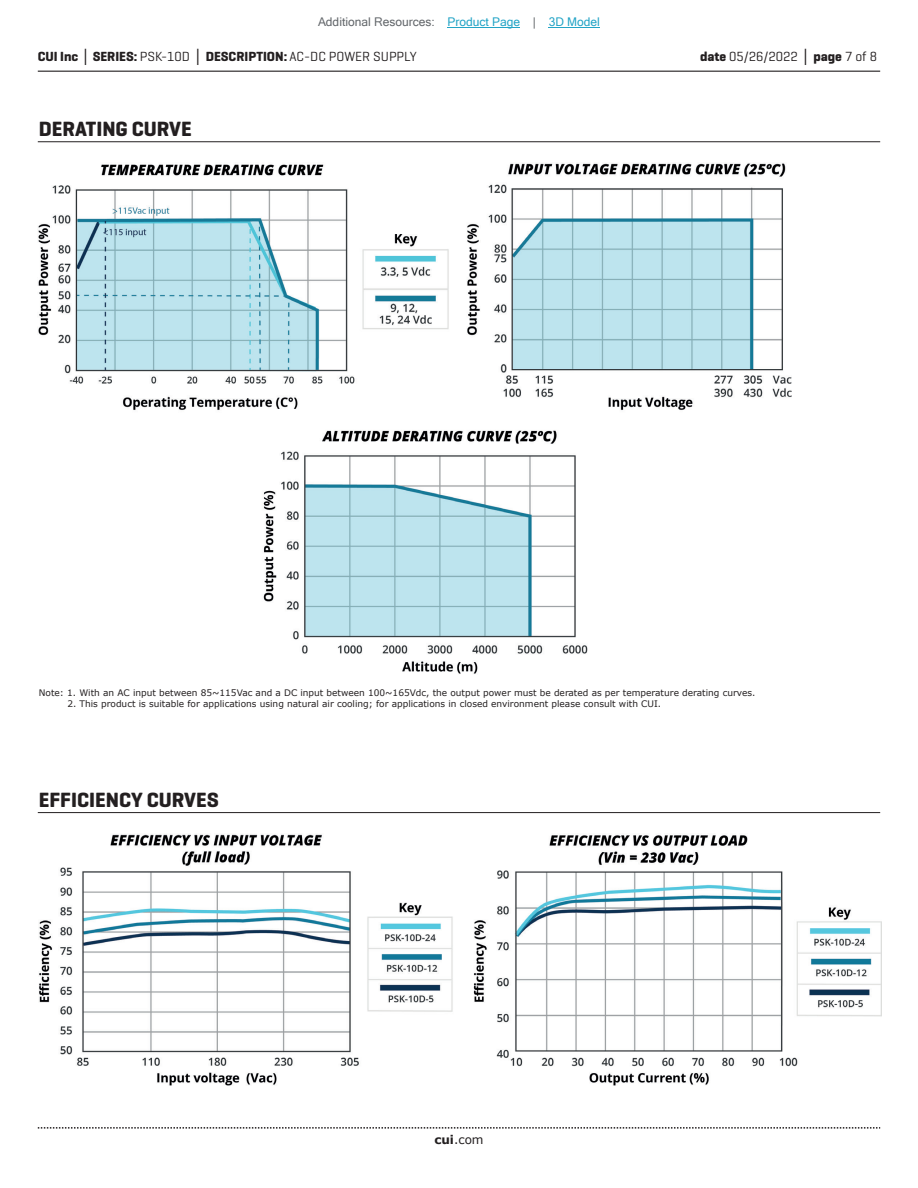
<style>
.page{position:relative;width:918px;height:1188px;background:#fff}
.page>*{position:absolute;margin:0;border:0;box-sizing:border-box;transform-origin:0 0}
.t1{font:700 21px "Geogrotesque";color:#231f20}
.t2{font:700 13.5px "Geogrotesque";color:#231f20}
.t3{font:13.5px "Geogrotesque";color:#231f20}
.t4{font:12px "Microsoft Sans Serif";color:#63676b}
.t5{font:12px "Verdana";color:#231f20}
.t6{font:9px "Verdana";color:#231f20}
.s1{color:#23a4c6}
.s2{font-family:"Verdana"}
.s3{font-weight:400}
.s4{font-weight:700}
.s5{font-family:"Verdana";font-weight:700}
</style>
<div class="page">
<hr style="left:38px;top:71px;width:842px;height:1px;background:#231f20">
<svg style="left:38px;top:1127px;width:842px;height:2px"></svg>
<hr style="left:38px;top:141px;width:842px;height:1px;background:#231f20">
<hr style="left:38px;top:812px;width:842px;height:1px;background:#231f20">
<img style="left:38px;top:163px;width:754px;height:511px">
<img style="left:39px;top:834px;width:842px;height:252px">
<hr style="left:448px;top:27px;width:72px;height:1px;background:#23a4c6">
<hr style="left:549px;top:27px;width:51px;height:1px;background:#23a4c6">
<h3 class="t4" style="left:318px;top:15px;width:283px">Additional Resources: <span class="s1">Product Page</span> | <span class="s1">3D Model</span></h3>
<h2 class="t2" style="left:38px;top:48px;width:380px">CUI Inc <span class="s2">│</span> SERIES: <span class="s3">PSK-10D</span> <span class="s2">│</span> DESCRIPTION: <span class="s3">AC-DC POWER SUPPLY</span></h2>
<h2 class="t3" style="left:700px;top:48px;width:179px"><span class="s4">date</span> 05/26/2022 <span class="s5">│</span> <span class="s4">page</span> 7 of 8</h2>
<h1 class="t1" style="left:39px;top:116px;width:154px">DERATING CURVE</h1>
<p class="t6" style="left:39px;top:686px;width:718px">Note: 1. With an AC input between 85~115Vac and a DC input between 100~165Vdc, the output power must be derated as per temperature derating curves.</p>
<p class="t6" style="left:67px;top:697px;width:595px">2. This product is suitable for applications using natural air cooling; for applications in closed environment please consult with CUI.</p>
<h1 class="t1" style="left:39px;top:786px;width:181px">EFFICIENCY CURVES</h1>
<h3 class="t5" style="left:434px;top:1131px;width:51px"><span class="s4">cui</span>.com</h3>
</div>
